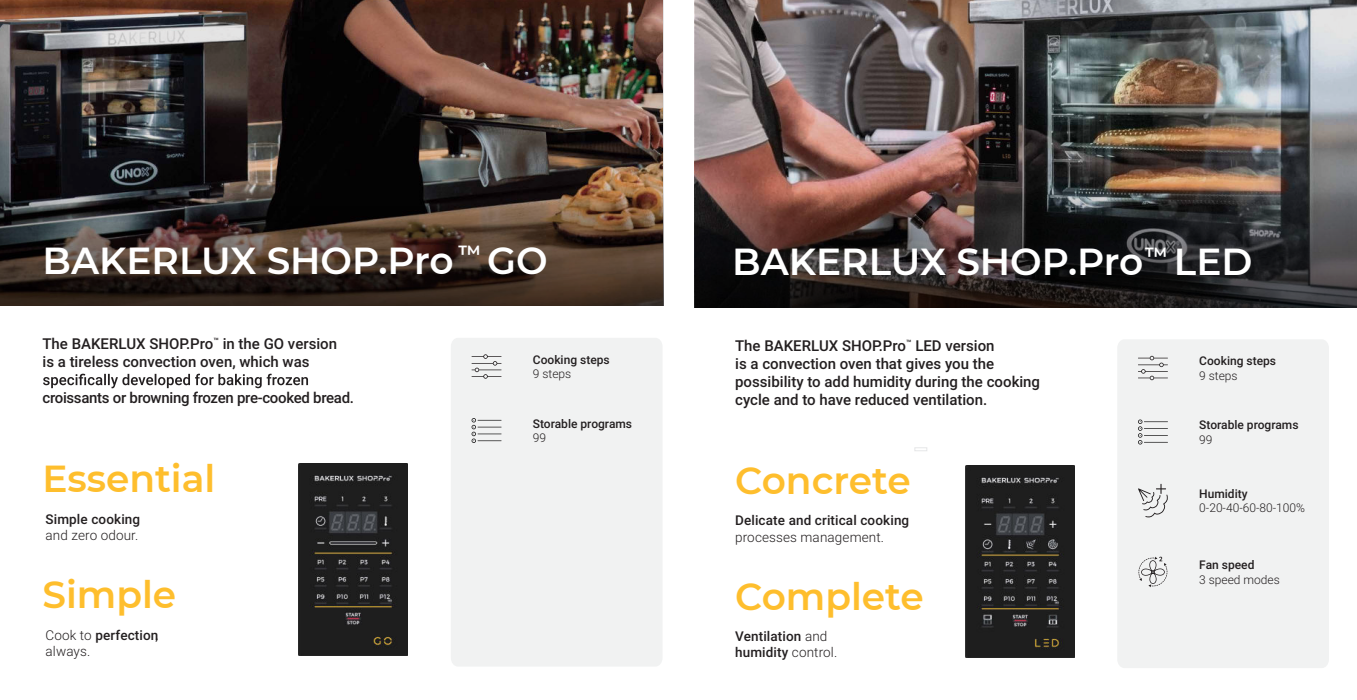
<style>
.page{position:relative;width:1357px;height:700px;background:#fff}
.page>*{position:absolute;margin:0;border:0;box-sizing:border-box;transform-origin:0 0}
.t1{font:600 37.5px "Montserrat";color:#fff}
.t2{font:600 37.5px "Montserrat";color:#febe2d}
.t3{font:500 15px/18px "Roboto";color:#231f20}
.t4{font:500 15px "Roboto";letter-spacing:-.02em;color:#231f20}
.t5{font:500 13.5px/16.2px "Roboto";letter-spacing:.01em;color:#231f20}
.t6{font:300 13.5px/16.2px "Roboto";letter-spacing:.01em;color:#231f20}
.t7{font:500 12px "Roboto";color:#231f20}
.t8{font:300 12px "Roboto";color:#231f20}
.s1{font-weight:500}
.s2{font-weight:400}
.s3{font-weight:300}
</style>
<div class="page">
<img style="left:298px;top:463px;width:109px;height:192px">
<div style="left:451px;top:338px;width:211px;height:328px;background:#f1f2f2"></div>
<svg style="left:472px;top:354px;width:30px;height:24px"></svg>
<svg style="left:472px;top:418px;width:30px;height:25px"></svg>
<img style="left:0;top:0;width:664px;height:306px">
<svg style="left:43px;top:373px;width:265px;height:15px"></svg>
<img style="left:965px;top:465px;width:109px;height:192px">
<div style="left:1117px;top:340px;width:212px;height:327px;background:#f1f2f2"></div>
<svg style="left:1138px;top:556px;width:30px;height:31px"></svg>
<svg style="left:1138px;top:483px;width:31px;height:34px"></svg>
<svg style="left:1138px;top:356px;width:30px;height:24px"></svg>
<svg style="left:1138px;top:419px;width:30px;height:25px"></svg>
<img style="left:695px;top:0;width:662px;height:307px">
<div style="left:915px;top:447px;width:12px;height:4px;border:1px solid #e6e7e8"></div>
<h1 class="t1" style="left:43px;top:245px;width:507px">BAKERLUX SHOP.Pro <sup>™</sup> GO</h1>
<p class="t3" style="left:43px;top:336px;width:296px">The BAKERLUX SHOP.Pro<sup>™</sup> in the GO version is a tireless convection oven, which was</p>
<p class="t4" style="left:43px;top:391px;width:313px">croissants or browning frozen pre-cooked bread.</p>
<h1 class="t2" style="left:43px;top:463px;width:174px">Essential</h1>
<p class="t5" style="left:46px;top:512px;width:96px">Simple cooking</p>
<p class="t6" style="left:46px;top:528px;width:94px">and zero odour.</p>
<h1 class="t2" style="left:43px;top:579px;width:135px">Simple</h1>
<p class="t6" style="left:46px;top:627px;width:114px">Cook to <span class="s1">perfection</span><span class="s2">, </span>always.</p>
<p class="t7" style="left:533px;top:354px;width:78px">Cooking steps</p>
<p class="t8" style="left:533px;top:368px;width:40px">9 steps</p>
<p class="t7" style="left:533px;top:418px;width:101px">Storable programs</p>
<p class="t8" style="left:533px;top:432px;width:15px">99</p>
<h1 class="t1" style="left:732px;top:246px;width:522px">BAKERLUX SHOP.Pro<sup>™</sup> LED</h1>
<p class="t3" style="left:735px;top:337px;width:306px">The BAKERLUX SHOP.Pro<sup>™</sup> LED version<br>is a convection oven that gives you the possibility to add humidity during the cooking cycle and to have reduced ventilation.</p>
<h1 class="t2" style="left:735px;top:465px;width:177px">Concrete</h1>
<p class="t5" style="left:735px;top:513px;width:176px">Delicate and critical cooking</p>
<p class="t6" style="left:735px;top:529px;width:150px">processes management.</p>
<h1 class="t2" style="left:735px;top:580px;width:190px">Complete</h1>
<p class="t5" style="left:735px;top:629px;width:104px">Ventilation <span class="s3">and </span>humidity <span class="s3">control.</span></p>
<p class="t7" style="left:1199px;top:356px;width:78px">Cooking steps</p>
<p class="t8" style="left:1199px;top:370px;width:40px">9 steps</p>
<p class="t7" style="left:1199px;top:420px;width:101px">Storable programs</p>
<p class="t8" style="left:1199px;top:434px;width:15px">99</p>
<p class="t7" style="left:1199px;top:488px;width:50px">Humidity</p>
<p class="t8" style="left:1199px;top:502px;width:107px">0-20-40-60-80-100%</p>
<p class="t7" style="left:1199px;top:560px;width:57px">Fan speed</p>
<p class="t8" style="left:1199px;top:574px;width:82px">3 speed modes</p>
</div>
